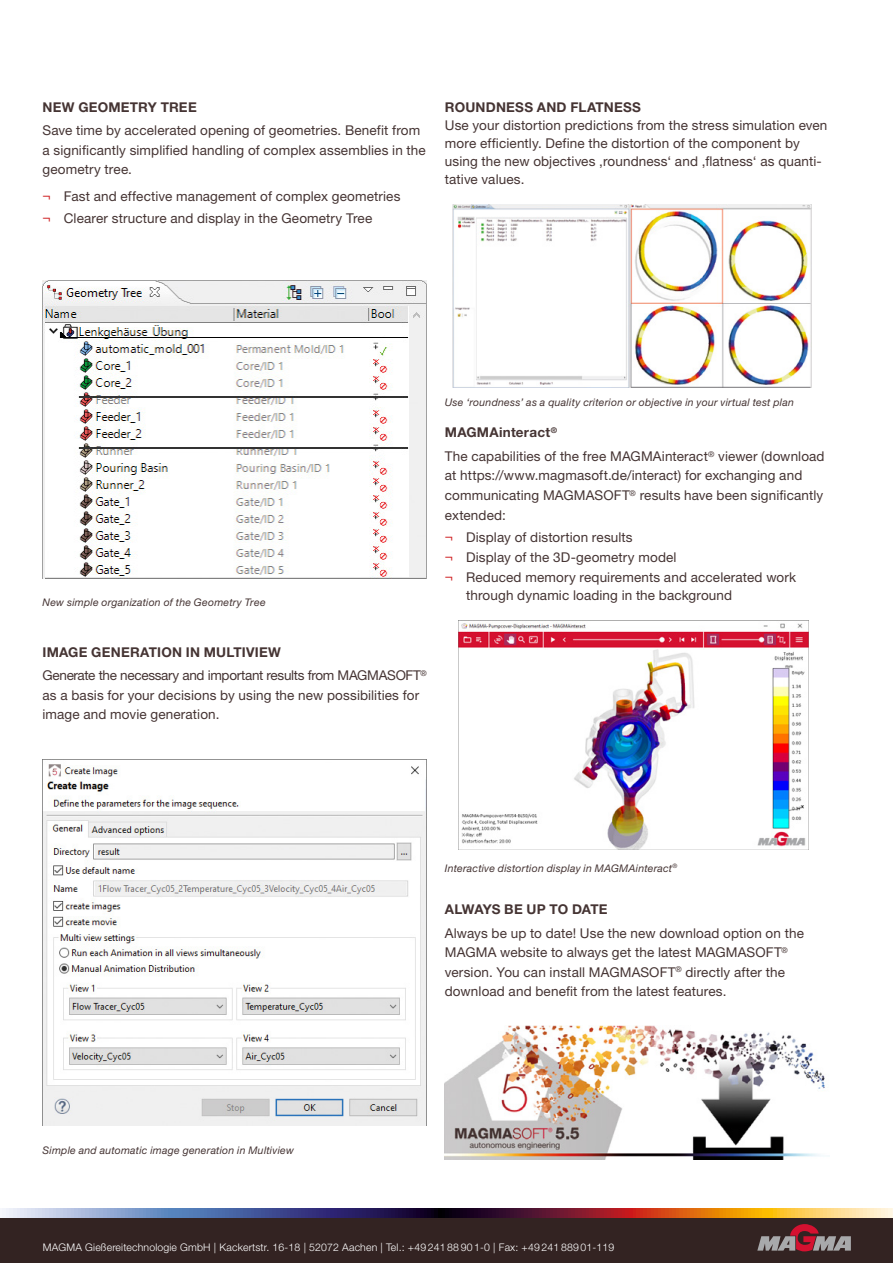
<style>
.page{position:relative;width:893px;height:1263px;background:#fff}
.page>*{position:absolute;margin:0;border:0;box-sizing:border-box;transform-origin:0 0}
.t1{font:13.5px/19.5px "Helvetica Neue LTW1 G";letter-spacing:.01em;color:#453433}
.t2{font:13.5px/19.5px "Helvetica Neue";letter-spacing:.01em;color:#453433}
.t3{font:13.5px/23.7px "Helvetica Neue LTW1 G";letter-spacing:-.02em;color:#453433}
.t4{font:700 13.5px "Helvetica Neue LTW1 G";letter-spacing:.015em;color:#453433}
.t5{font:700 13.5px "Helvetica Neue LTW1 G";letter-spacing:-.005em;color:#453433}
.t6{font:italic 10.5px "Helvetica Neue";letter-spacing:.02em;color:#453433}
.t7{font:300 10.5px "Helvetica Neue";letter-spacing:.015em;color:#fff}
.s1{font-family:"Helvetica Neue LTW1 G";color:#cd1719}
.s2{font-weight:700}
</style>
<div class="page">
<div style="left:0;top:1217px;width:893px;height:46px;background:#332322"></div>
<svg style="left:2px;top:1209px;width:891px;height:8px;background:#89686b"></svg>
<svg style="left:757px;top:1224px;width:94px;height:27px"></svg>
<img style="left:43px;top:281px;width:384px;height:297px">
<img style="left:459px;top:620px;width:349px;height:230px">
<img style="left:43px;top:760px;width:384px;height:365px">
<img style="left:452px;top:205px;width:359px;height:182px">
<img style="left:445px;top:1026px;width:380px;height:133px">
<p class="t4" style="left:43px;top:99px;width:156px">NEW GEOMETRY TREE</p>
<p class="t2" style="left:43px;top:121px;width:385px">Save time by accelerated opening of geometries. Benefit from a significantly simplified handling of complex assemblies in the geometry tree.</p>
<p class="t2" style="left:43px;top:185px;width:359px;line-height:22.2px"><span class="s1">¬</span> Fast and effective management of complex geometries <span class="s1">¬</span> Clearer structure and display in the Geometry Tree</p>
<p class="t4" style="left:445px;top:99px;width:198px">ROUNDNESS AND FLATNESS</p>
<p class="t1" style="left:445px;top:116px;width:384px;line-height:18px">Use your distortion predictions from the stress simulation even more efficiently. Define the distortion of the component by using the new objectives ‚roundness‘ and ‚flatness‘ as quanti&shy;tative values.</p>
<p class="t6" style="left:43px;top:596px;width:225px">New simple organization of the Geometry Tree</p>
<p class="t3" style="left:43px;top:640px;width:386px"><span class="s2">IMAGE GENERATION IN MULTIVIEW<br></span>Generate the necessary and important results from MAGMASOFT<sup>®</sup></p>
<p class="t1" style="left:43px;top:685px;width:378px">as a basis for your decisions by using the new possibilities for image and movie generation.</p>
<p class="t6" style="left:445px;top:396px;width:351px">Use ‘roundness’ as a quality criterion or objective in your virtual test plan</p>
<p class="t1" style="left:445px;top:420px;width:381px;line-height:23.9px"><span class="s2">MAGMAinteract</span><sup>®<br></sup>The capabilities of the free MAGMAinteract<sup>®</sup> viewer (download</p>
<p class="t1" style="left:445px;top:466px;width:380px">at https://www.magmasoft.de/interact) for exchanging and communicating MAGMASOFT<sup>®</sup> results have been significantly extended:</p>
<p class="t2" style="left:445px;top:527px;width:353px;line-height:20.1px"><span class="s1">¬</span> Display of distortion results<br><span class="s1">¬</span> Display of the 3D-geometry model<br><span class="s1">¬</span> Reduced memory requirements and accelerated work</p>
<p class="t2" style="left:466px;top:585px;width:268px">through dynamic loading in the background</p>
<p class="t6" style="left:445px;top:861px;width:234px">Interactive distortion display in MAGMAinteract<sup>®</sup></p>
<p class="t5" style="left:445px;top:901px;width:164px">ALWAYS BE UP TO DATE</p>
<p class="t1" style="left:445px;top:923px;width:361px">Always be up to date! Use the new download option on the MAGMA website to always get the latest MAGMASOFT<sup>® </sup>version. You can install MAGMASOFT<sup>®</sup> directly after the download and benefit from the latest features.</p>
<p class="t6" style="left:43px;top:1144px;width:253px">Simple and automatic image generation in Multiview</p>
<p class="t7" style="left:43px;top:1241px;width:573px">MAGMA Gießereitechnologie GmbH | Kackertstr. 16-18 | 52072 Aachen | Tel.: +49 241 88 90 1-0 | Fax: +49 241 889 01-119</p>
</div>
